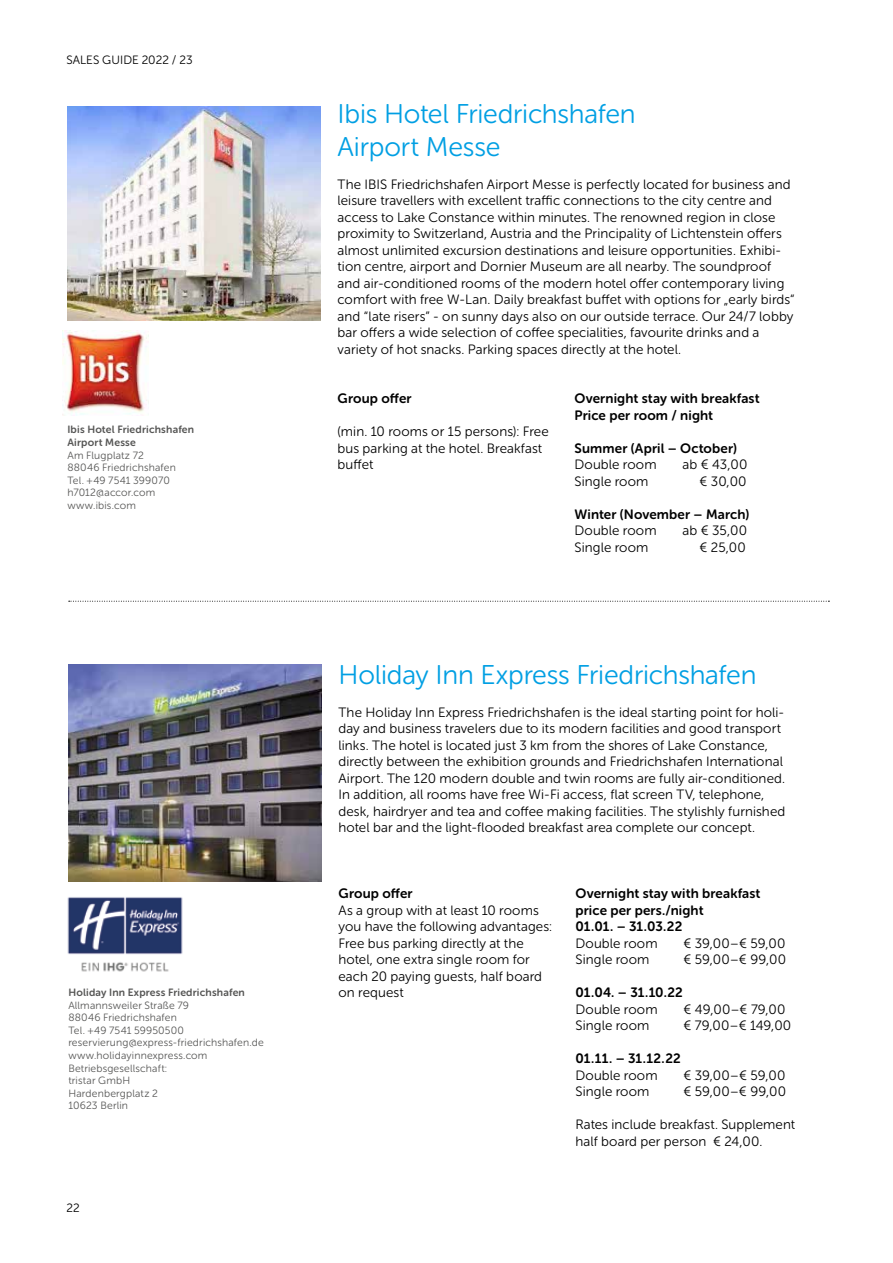
<style>
.page{position:relative;width:893px;height:1263px;background:#fff}
.page>*{position:absolute;margin:0;border:0;box-sizing:border-box;transform-origin:0 0}
.t1{font:27px/33px "Museo Sans Rounded 300";letter-spacing:-.01em;color:#009fe3}
.t2{font:13.5px/16.5px "Museo Sans Rounded 300";letter-spacing:.01em;color:#000}
.t3{font:13.5px/16.5px "Museo Sans Rounded 700";letter-spacing:.01em;color:#000}
.t4{font:12px "Museo Sans Rounded 300";letter-spacing:.01em;color:#000}
.t5{font:10.5px/12.6px "Museo Sans Rounded 300";letter-spacing:.015em;color:#575756}
.t6{font:10.5px/12.6px "Museo Sans Rounded 700";letter-spacing:.02em;color:#575756}
</style>
<div class="page">
<svg style="left:69px;top:601px;width:760px;height:1px"></svg>
<img style="left:68px;top:665px;width:253px;height:216px">
<img style="left:67px;top:897px;width:116px;height:75px">
<img style="left:67px;top:106px;width:254px;height:215px">
<img style="left:63px;top:331px;width:86px;height:85px">
<p class="t4" style="left:66px;top:53px;width:128px">SALES GUIDE 2022 / 23</p>
<p class="t6" style="left:67px;top:423px;width:128px">Ibis Hotel Friedrichshafen<br>Airport Messe</p>
<p class="t5" style="left:67px;top:449px;width:110px">Am Flugplatz 72<br>88046 Friedrichshafen<br>Tel. +49 7541 399070 h7012@accor.com www.ibis.com</p>
<p class="t6" style="left:68px;top:986px;width:178px">Holiday Inn Express Friedrichshafen</p>
<p class="t5" style="left:68px;top:999px;width:197px">Allmannsweiler Straße 79<br>88046 Friedrichshafen<br>Tel. +49 7541 59950500 reservierung@express-friedrichshafen.de www.holidayinnexpress.com<br>Betriebsgesellschaft:<br>tristar GmbH<br>Hardenbergplatz 2<br>10623 Berlin</p>
<p class="t4" style="left:66px;top:1201px;width:15px">22</p>
<h1 class="t1" style="left:338px;top:97px;width:300px">Ibis Hotel Friedrichshafen<br>Airport Messe</h1>
<p class="t2" style="left:338px;top:176px;width:458px">The IBIS Friedrichshafen Airport Messe is perfectly located for business and leisure travellers with excellent traffic connections to the city centre and access to Lake Constance within minutes. The renowned region in close proximity to Switzerland, Austria and the Principality of Lichtenstein offers almost unlimited excursion destinations and leisure opportunities. Exhibi&shy;tion centre, airport and Dornier Museum are all nearby. The soundproof and air-conditioned rooms of the modern hotel offer contemporary living comfort with free W-Lan. Daily breakfast buffet with options for „early birds“ and “late risers” - on sunny days also on our outside terrace. Our 24/7 lobby bar offers a wide selection of coffee specialities, favourite drinks and a variety of hot snacks. Parking spaces directly at the hotel.</p>
<p class="t3" style="left:338px;top:390px;width:76px">Group offer</p>
<p class="t2" style="left:338px;top:424px;width:213px">(min. 10 rooms or 15 persons): Free bus parking at the hotel. Breakfast buffet</p>
<p class="t3" style="left:575px;top:390px;width:187px">Overnight stay with breakfast<br>Price per room / night</p>
<p class="t3" style="left:575px;top:440px;width:164px">Summer (April – October)</p>
<p class="t2" style="left:575px;top:457px;width:84px">Double room</p>
<p class="t2" style="left:683px;top:457px;width:66px">ab € 43,00</p>
<p class="t2" style="left:575px;top:473px;width:75px">Single room</p>
<p class="t2" style="left:699px;top:473px;width:49px">€ 30,00</p>
<p class="t3" style="left:575px;top:506px;width:176px">Winter (November – March)</p>
<p class="t2" style="left:575px;top:522px;width:84px">Double room</p>
<p class="t2" style="left:683px;top:522px;width:66px">ab € 35,00</p>
<p class="t2" style="left:575px;top:539px;width:75px">Single room</p>
<p class="t2" style="left:699px;top:539px;width:48px">€ 25,00</p>
<h1 class="t1" style="left:338px;top:658px;width:420px">Holiday Inn Express Friedrichshafen</h1>
<p class="t2" style="left:338px;top:704px;width:448px">The Holiday Inn Express Friedrichshafen is the ideal starting point for holi&shy;day and business travelers due to its modern facilities and good transport links. The hotel is located just 3 km from the shores of Lake Constance, directly between the exhibition grounds and Friedrichshafen International Airport. The 120 modern double and twin rooms are fully air-conditioned.<br>In addition, all rooms have free Wi-Fi access, flat screen TV, telephone, desk, hairdryer and tea and coffee making facilities. The stylishly furnished hotel bar and the light-flooded breakfast area complete our concept.</p>
<p class="t3" style="left:338px;top:885px;width:76px">Group offer</p>
<p class="t2" style="left:338px;top:902px;width:215px">As a group with at least 10 rooms you have the following advantages:<br>Free bus parking directly at the hotel, one extra single room for each 20 paying guests, half board on request</p>
<p class="t3" style="left:575px;top:885px;width:187px">Overnight stay with breakfast price per pers./night<br>01.01. – 31.03.22</p>
<p class="t2" style="left:575px;top:935px;width:84px">Double room</p>
<p class="t2" style="left:683px;top:935px;width:103px">€ 39,00 – € 59,00</p>
<p class="t2" style="left:575px;top:952px;width:75px">Single room</p>
<p class="t2" style="left:683px;top:952px;width:104px">€ 59,00 – € 99,00</p>
<p class="t3" style="left:575px;top:984px;width:109px">01.04. – 31.10.22</p>
<p class="t2" style="left:575px;top:1001px;width:84px">Double room</p>
<p class="t2" style="left:683px;top:1001px;width:104px">€ 49,00 – € 79,00</p>
<p class="t2" style="left:575px;top:1017px;width:75px">Single room</p>
<p class="t2" style="left:683px;top:1017px;width:109px">€ 79,00 – € 149,00</p>
<p class="t3" style="left:575px;top:1050px;width:107px">01.11. – 31.12.22</p>
<p class="t2" style="left:575px;top:1067px;width:84px">Double room</p>
<p class="t2" style="left:683px;top:1067px;width:103px">€ 39,00 – € 59,00</p>
<p class="t2" style="left:575px;top:1083px;width:75px">Single room</p>
<p class="t2" style="left:683px;top:1083px;width:104px">€ 59,00 – € 99,00</p>
<p class="t2" style="left:575px;top:1116px;width:221px">Rates include breakfast. Supplement half board per person € 24,00.</p>
</div>
